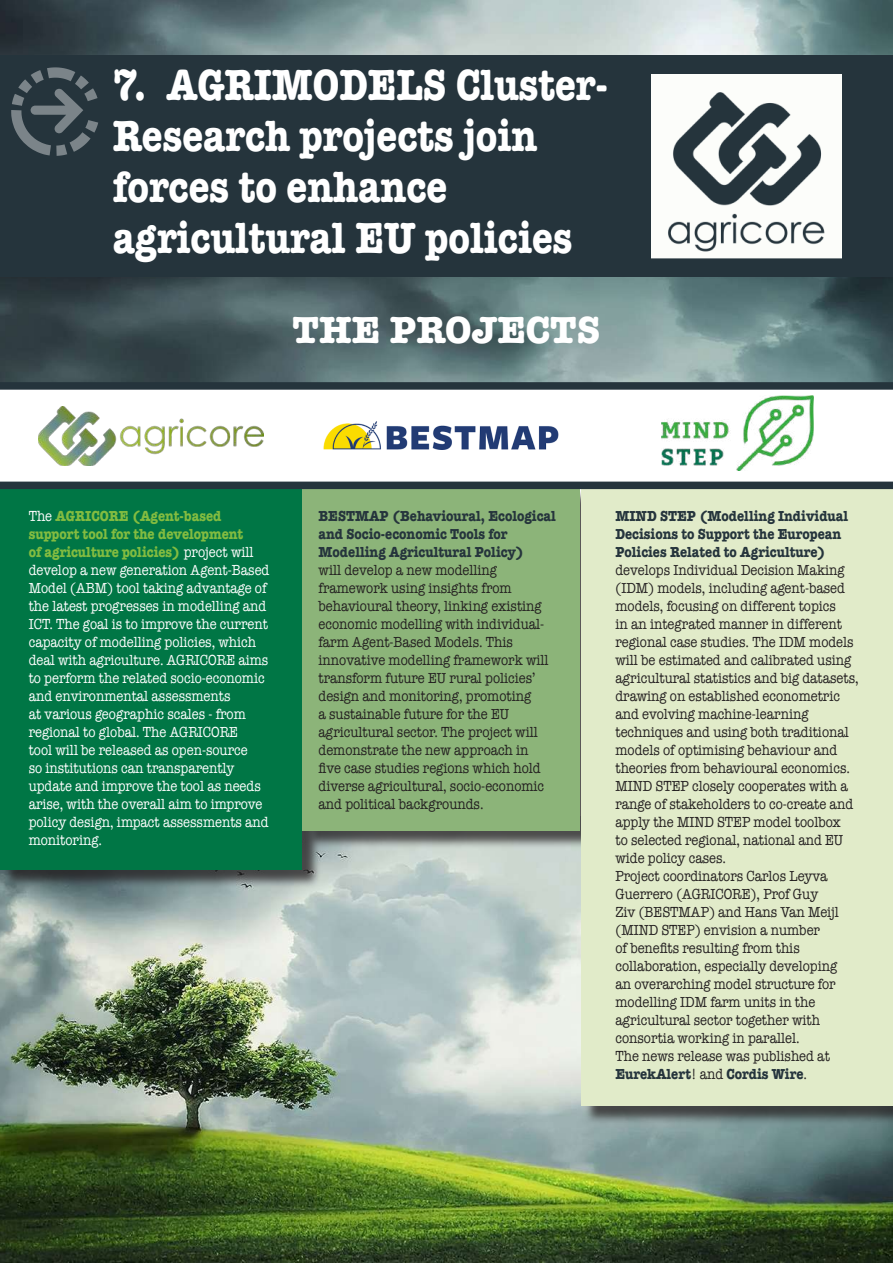
<style>
.page{position:relative;width:893px;height:1263px;background:#fff}
.page>*{position:absolute;margin:0;border:0;box-sizing:border-box;transform-origin:0 0}
.t1{font:700 45px/51px "American Typewriter";color:#fff;scale:.85 1}
.t2{font:700 39px "American Typewriter";color:#fff}
.t3{font:15px/18px "American Typewriter";color:#231f20;scale:.87 1}
.t4{font:15px/18px "American Typewriter";color:#fff;scale:.87 1}
.t5{font:700 15px/18px "American Typewriter";color:#25343c;scale:.87 1}
.s1{font-weight:700;color:#83bc40}
.s2{font-weight:700;color:#25343c}
</style>
<div class="page">
<img style="left:0;top:849px;width:893px;height:414px">
<img style="left:0;top:276px;width:893px;height:106px">
<img style="left:0;top:0;width:893px;height:55px">
<div style="left:2px;top:489px;width:319px;height:399px;background:#231f20;opacity:.75"></div>
<div style="left:0;top:487px;width:302px;height:382px;background:#007645"></div>
<div style="left:304px;top:489px;width:294px;height:360px;background:#231f20;opacity:.75"></div>
<div style="left:302px;top:487px;width:278px;height:343px;background:#8cb479"></div>
<div style="left:583px;top:489px;width:310px;height:635px;background:#231f20;opacity:.75"></div>
<div style="left:581px;top:487px;width:312px;height:619px;background:#e1ebc9"></div>
<img style="left:39px;top:406px;width:224px;height:59px">
<img style="left:324px;top:422px;width:234px;height:27px">
<img style="left:661px;top:396px;width:152px;height:74px">
<div style="left:0;top:55px;width:893px;height:221px;background:#25343c"></div>
<svg style="left:11px;top:67px;width:87px;height:89px"></svg>
<img style="left:651px;top:74px;width:191px;height:185px">
<div style="left:0;top:382px;width:893px;height:8px;background:#25343c"></div>
<div style="left:0;top:482px;width:893px;height:7px;background:#25343c"></div>
<h1 class="t1" style="left:113px;top:58px;width:584px">7. AGRIMODELS Cluster-<br>Research projects join forces to enhance agricultural EU policies</h1>
<h2 class="t2" style="left:293px;top:296px;width:309px">THE PROJECTS</h2>
<p class="t4" style="left:29px;top:506px;width:278px">The <span class="s1">AGRICORE (Agent-based support tool for the development<br>of agriculture policies)</span> project will develop a new generation Agent-Based Model (ABM) tool taking advantage of the latest progresses in modelling and ICT. The goal is to improve the current capacity of modelling policies, which deal with agriculture. AGRICORE aims to perform the related socio-economic and environmental assessments<br>at various geographic scales - from regional to global. The AGRICORE<br>tool will be released as open-source<br>so institutions can transparently update and improve the tool as needs arise, with the overall aim to improve policy design, impact assessments and monitoring.</p>
<p class="t5" style="left:319px;top:506px;width:274px">BESTMAP (Behavioural, Ecological and Socio-economic Tools for<br>Modelling Agricultural Policy)</p>
<p class="t3" style="left:319px;top:560px;width:266px">will develop a new modelling framework using insights from behavioural theory, linking existing economic modelling with individual&shy;farm Agent-Based Models. This innovative modelling framework will transform future EU rural policies’ design and monitoring, promoting<br>a sustainable future for the EU agricultural sector. The project will demonstrate the new approach in five case studies regions which hold diverse agricultural, socio-economic and political backgrounds.</p>
<p class="t5" style="left:615px;top:506px;width:269px">MIND STEP (Modelling Individual<br>Decisions to Support the European<br>Policies Related to Agriculture)</p>
<p class="t3" style="left:615px;top:560px;width:281px">develops Individual Decision Making (IDM) models, including agent-based models, focusing on different topics<br>in an integrated manner in different regional case studies. The IDM models will be estimated and calibrated using agricultural statistics and big datasets, drawing on established econometric and evolving machine-learning techniques and using both traditional models of optimising behaviour and theories from behavioural economics.<br>MIND STEP closely cooperates with a range of stakeholders to co-create and apply the MIND STEP model toolbox<br>to selected regional, national and EU wide policy cases.<br>Project coordinators Carlos Leyva Guerrero (AGRICORE), Prof Guy<br>Ziv (BESTMAP) and Hans Van Meijl (MIND STEP) envision a number<br>of benefits resulting from this collaboration, especially developing<br>an overarching model structure for modelling IDM farm units in the agricultural sector together with consortia working in parallel.<br>The news release was published at <span class="s2">EurekAlert</span>! and <span class="s2">Cordis Wire</span>.</p>
</div>
